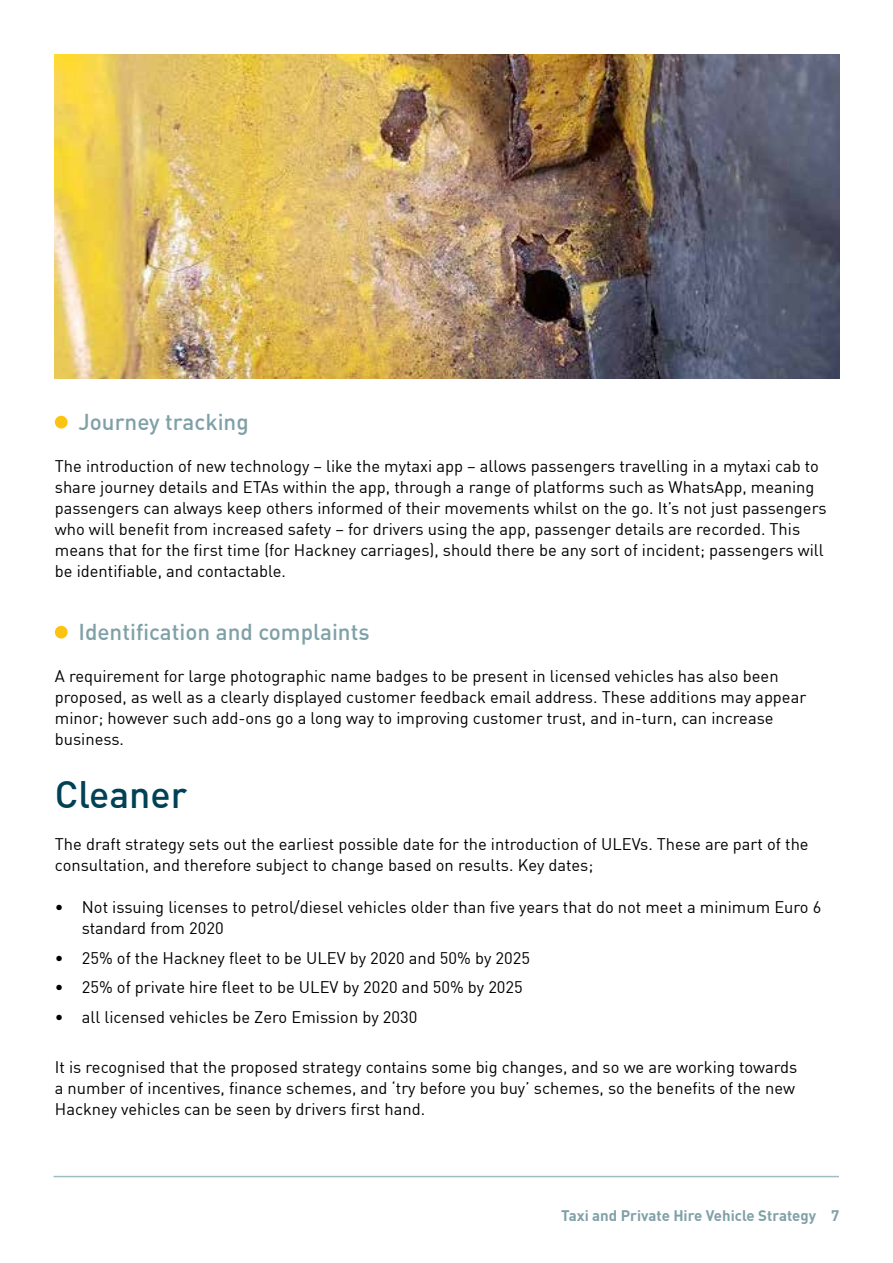
<style>
.page{position:relative;width:893px;height:1263px;background:#fff}
.page>*{position:absolute;margin:0;border:0;box-sizing:border-box;transform-origin:0 0}
.t1{font:500 37.5px "DIN";color:#004155}
.t2{font:500 22.5px "DIN";color:#7fa0a7}
.t3{font:16.5px/21px "DIN";color:#000}
.t4{font:700 15px "DIN";color:#7fa0a7}
</style>
<div class="page">
<hr style="left:54px;top:1176px;width:785px;height:1px;background:#9cbec0">
<div style="left:55px;top:416px;width:13px;height:12px;background:#fcc310;border-radius:50%"></div>
<div style="left:55px;top:626px;width:13px;height:12px;background:#fcc310;border-radius:50%"></div>
<img style="left:54px;top:54px;width:786px;height:324px">
<h2 class="t2" style="left:78px;top:407px;width:172px">Journey tracking</h2>
<p class="t3" style="left:55px;top:455px;width:773px">The introduction of new technology – like the mytaxi app – allows passengers travelling in a mytaxi cab to share journey details and ETAs within the app, through a range of platforms such as WhatsApp, meaning passengers can always keep others informed of their movements whilst on the go. It’s not just passengers who will benefit from increased safety – for drivers using the app, passenger details are recorded. This means that for the first time (for Hackney carriages), should there be any sort of incident; passengers will be identifiable, and contactable.</p>
<h2 class="t2" style="left:78px;top:617px;width:293px">Identification and complaints</h2>
<p class="t3" style="left:55px;top:665px;width:753px">A requirement for large photographic name badges to be present in licensed vehicles has also been proposed, as well as a clearly displayed customer feedback email address. These additions may appear minor; however such add-ons go a long way to improving customer trust, and in-turn, can increase business.</p>
<h1 class="t1" style="left:55px;top:770px;width:134px">Cleaner</h1>
<p class="t3" style="left:55px;top:833px;width:755px">The draft strategy sets out the earliest possible date for the introduction of ULEVs. These are part of the consultation, and therefore subject to change based on results. Key dates;</p>
<p class="t3" style="left:82px;top:896px;width:741px;text-indent:-27px">• Not issuing licenses to petrol/diesel vehicles older than five years that do not meet a minimum Euro 6 standard from 2020</p>
<p class="t3" style="left:55px;top:947px;width:477px">• 25% of the Hackney fleet to be ULEV by 2020 and 50% by 2025</p>
<p class="t3" style="left:55px;top:976px;width:469px">• 25% of private hire fleet to be ULEV by 2020 and 50% by 2025</p>
<p class="t3" style="left:55px;top:1006px;width:364px">• all licensed vehicles be Zero Emission by 2030</p>
<p class="t3" style="left:55px;top:1056px;width:744px">It is recognised that the proposed strategy contains some big changes, and so we are working towards a number of incentives, finance schemes, and ‘try before you buy’ schemes, so the benefits of the new<br>Hackney vehicles can be seen by drivers first hand.</p>
<p class="t4" style="left:561px;top:1205px;width:280px">Taxi and Private Hire Vehicle Strategy 7</p>
</div>
